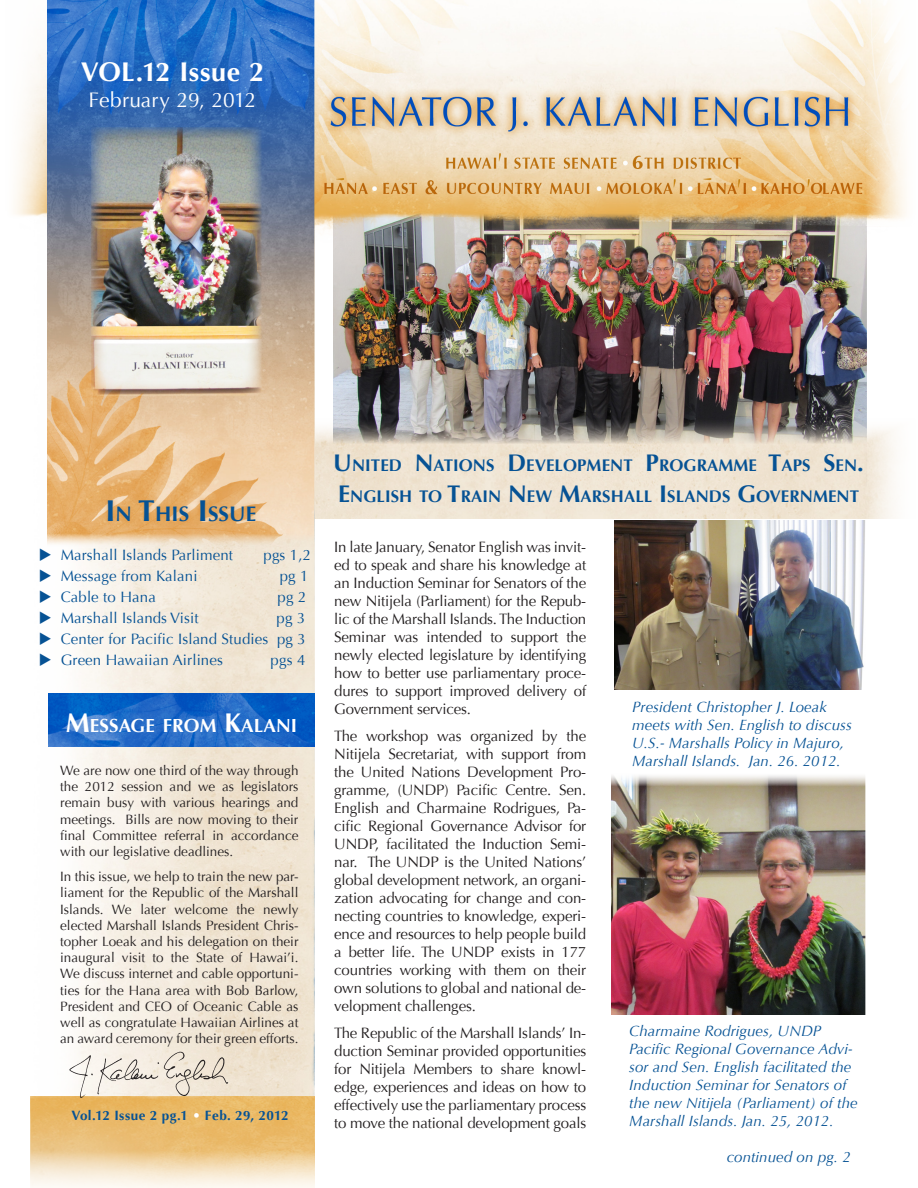
<style>
.page{position:relative;width:918px;height:1188px;background:#fff}
.page>*{position:absolute;margin:0;border:0;box-sizing:border-box;transform-origin:0 0}
.Emphasis{font:700 27px "Optima";letter-spacing:.02em;color:#fff}
.Emphasis-2{font:21px "Optima";letter-spacing:.005em;color:#fff}
.headline{font:700 21px "Optima";letter-spacing:.005em;color:#065294}
.headline-2{font:700 18.9px "Optima";letter-spacing:.005em;color:#fff}
.t1{font:700 16.8px/30.6px "Optima";letter-spacing:.005em;color:#065294}
.t2{font:15px/18px "Optima";letter-spacing:-.01em;color:#231f20;text-align:justify}
.t3{font:italic 15px/18px "Optima";letter-spacing:.005em;color:#065294}
.Bullet_index{font:15px "Optima";letter-spacing:.01em;color:#065294}
.t4{font:13.5px/16.2px "Optima";color:#231f20;text-align:justify}
.Emphasis-3{font:700 13.5px "Optima";letter-spacing:.03em;color:#065294}
.s1{font-size:30px}
.s2{font-size:27px}
.s3{color:#fff}
.s4{font-size:24px}
</style>
<div class="page">
<img style="left:611px;top:775px;width:254px;height:240px">
<img style="left:333px;top:243px;width:533px;height:174px">
<img style="left:614px;top:520px;width:251px;height:169px">
<img style="left:314px;top:417px;width:582px;height:102px">
<img style="left:14px;top:0;width:892px;height:243px">
<img style="left:30px;top:1096px;width:285px;height:92px">
<img style="left:48px;top:693px;width:267px;height:54px">
<img style="left:47px;top:0;width:267px;height:547px">
<div style="left:102px;top:494px;width:159px;height:33px;background:#df943c;opacity:.89"></div>
<img style="left:56px;top:1049px;width:179px;height:55px">
<img style="left:91px;top:127px;width:170px;height:269px">
<p class="Emphasis" style="left:81px;top:57px;width:185px">VOL.12 Issue 2</p>
<p class="Emphasis-2" style="left:89px;top:87px;width:169px">February 29, 2012</p>
<p class="headline" style="left:105px;top:501px;width:152px"><span class="s1">I</span>N <span class="s1">T</span>HIS <span class="s1">I</span>SSUE</p>
<p class="Bullet_index" style="left:61px;top:547px;width:174px">Marshall Islands Parliment</p>
<p class="Bullet_index" style="left:264px;top:547px;width:49px">pgs 1,2</p>
<p class="Bullet_index" style="left:61px;top:568px;width:138px">Message from Kalani</p>
<p class="Bullet_index" style="left:280px;top:568px;width:30px">pg 1</p>
<p class="Bullet_index" style="left:61px;top:589px;width:97px">Cable to Hana</p>
<p class="Bullet_index" style="left:278px;top:589px;width:30px">pg 2</p>
<p class="Bullet_index" style="left:61px;top:610px;width:139px">Marshall Islands Visit</p>
<p class="Bullet_index" style="left:277px;top:610px;width:30px">pg 3</p>
<p class="Bullet_index" style="left:61px;top:631px;width:247px">Center for Pacific Island Studies pg 3</p>
<p class="Bullet_index" style="left:61px;top:652px;width:164px">Green Hawaiian Airlines</p>
<p class="Bullet_index" style="left:271px;top:652px;width:36px">pgs 4</p>
<p class="headline-2" style="left:66px;top:714px;width:230px"><span class="s2">M</span>ESSAGE FROM <span class="s2">K</span>ALANI</p>
<p class="t4" style="left:60px;top:763px;width:240px">We are now one third of the way through the 2012 session and we as legislators remain busy with various hearings and meetings. Bills are now moving to their final Committee referral in accordance with our legislative deadlines.</p>
<p class="t4" style="left:60px;top:869px;width:240px">In this issue, we help to train the new par&shy;liament for the Republic of the Marshall Islands. We later welcome the newly elected Marshall Islands President Chris&shy;topher Loeak and his delegation on their inaugural visit to the State of Hawai’i.<br>We discuss internet and cable opportuni&shy;ties for the Hana area with Bob Barlow, President and CEO of Oceanic Cable as well as congratulate Hawaiian Airlines at an award ceremony for their green efforts.</p>
<p class="Emphasis-3" style="left:71px;top:1108px;width:219px">Vol.12 Issue 2 pg.1 <span class="s3">•</span> Feb. 29, 2012</p>
<p class="t1" style="left:333px;top:451px;width:532px"><span class="s4">U</span> NITED <span class="s4">N</span>ATIONS <span class="s4">D</span> EVELOPMENT <span class="s4">P</span>ROGRAMME <span class="s4">T</span>APS <span class="s4">S</span>EN<span class="s4">.<br>E</span>NGLISH TO <span class="s4">T</span>RAI N <span class="s4">N</span> EW <span class="s4">M</span>ARSHALL <span class="s4">I</span>SLANDS <span class="s4">G</span>OVERNMENT</p>
<p class="t2" style="left:334px;top:538px;width:254px">In late January, Senator English was invit&shy;ed to speak and share his knowledge at an Induction Seminar for Senators of the new Nitijela (Parliament) for the Repub&shy;lic of the Marshall Islands. The Induction Seminar was intended to support the newly elected legislature by identifying how to better use parliamentary proce&shy;dures to support improved delivery of Government services.</p>
<p class="t2" style="left:334px;top:727px;width:254px">The workshop was organized by the Nitijela Secretariat, with support from the United Nations Development Pro&shy;gramme, (UNDP) Pacific Centre. Sen.<br>English and Charmaine Rodrigues, Pa&shy;cific Regional Governance Advisor for UNDP, facilitated the Induction Semi&shy;nar. The UNDP is the United Nations’ global development network, an organi&shy;zation advocating for change and con&shy;necting countries to knowledge, experi&shy;ence and resources to help people build a better life. The UNDP exists in 177 countries working with them on their own solutions to global and national de&shy;velopment challenges.</p>
<p class="t2" style="left:334px;top:1024px;width:254px">The Republic of the Marshall Islands’ In&shy;duction Seminar provided opportunities for Nitijela Members to share knowl&shy;edge, experiences and ideas on how to effectively use the parliamentary process to move the national development goals</p>
<p class="t3" style="left:632px;top:698px;width:221px">President Christopher J. Loeak meets with Sen. English to discuss U.S.- Marshalls Policy in Majuro, Marshall Islands. Jan. 26. 2012.</p>
<p class="t3" style="left:629px;top:1022px;width:230px">Charmaine Rodrigues, UNDP Pacific Regional Governance Advi&shy;sor and Sen. English facilitated the Induction Seminar for Senators of the new Nitijela (Parliament) of the Marshall Islands. Jan. 25, 2012.</p>
<p class="t3" style="left:727px;top:1148px;width:126px">continued on pg. 2</p>
</div>
